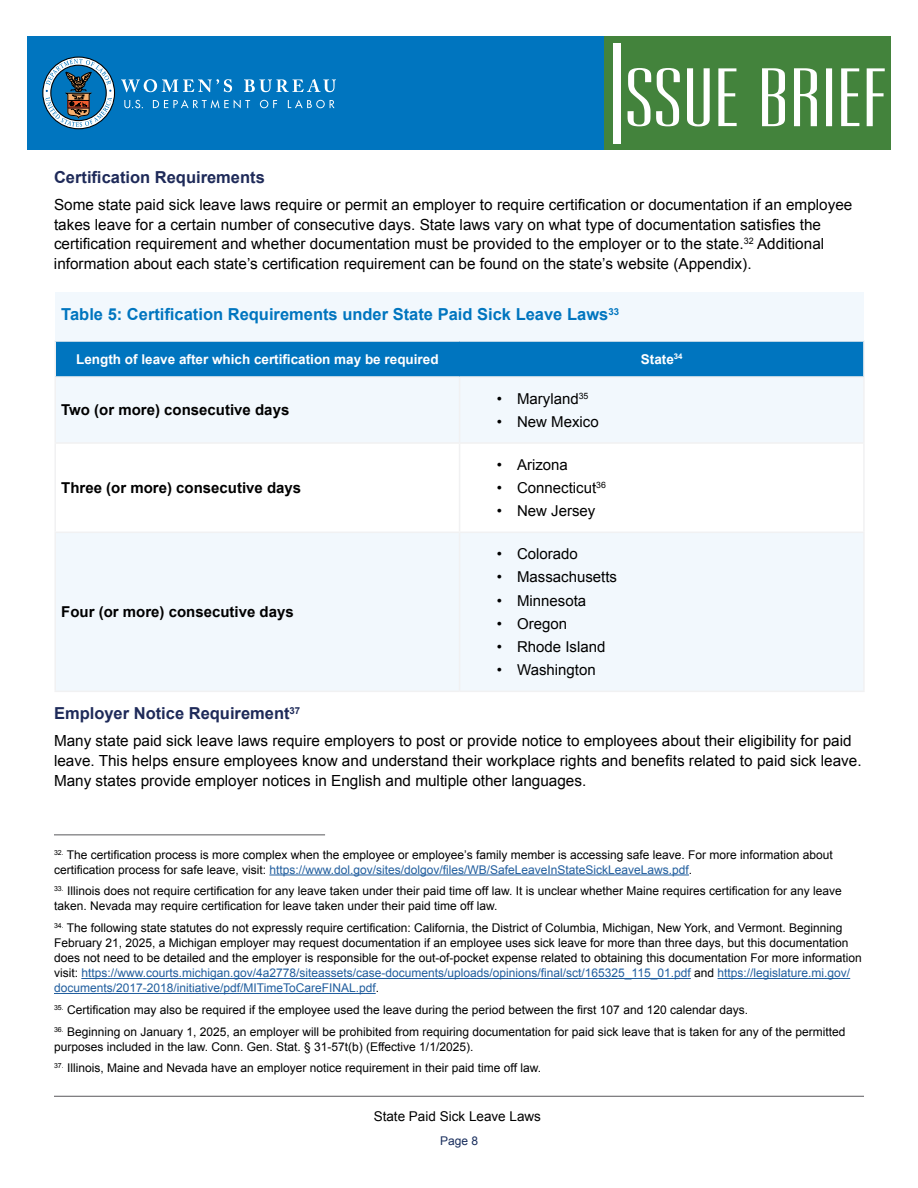
<style>
.page{position:relative;width:918px;height:1188px;background:#fff}
.page>*{position:absolute;margin:0;border:0;box-sizing:border-box;transform-origin:0 0}
.t1{font:700 16.5px "Arial";color:#0075bf}
.t2{font:700 16.5px "Arial";color:#1e2a59}
.t3{font:15.3px/19.8px "Arial";color:#000}
.t4{font:15px "Arial";color:#000}
.t5{font:700 15px "Arial";color:#000}
.t6{font:700 13.5px "Arial";color:#fff}
.t7{font:13.5px "Arial";color:#000}
.t8{font:12px/15px "Arial";color:#000}
.t9{font:12px "Arial";color:#192e5d}
.s1{color:#215e9e}
</style>
<div class="page">
<hr style="left:54px;top:1096px;width:810px;height:1px;background:#59585b">
<div style="left:597px;top:36px;width:294px;height:114px;background:#43833c"></div>
<div style="left:27px;top:36px;width:576px;height:114px;background:#0075bf"></div>
<svg style="left:121px;top:79px;width:215px;height:30px"></svg>
<div style="left:42px;top:57px;width:73px;height:72px;border:1px solid #000;border-radius:50%"></div>
<svg style="left:46px;top:59px;width:66px;height:68px"></svg>
<svg style="left:762px;top:68px;width:123px;height:58px"></svg>
<svg style="left:628px;top:68px;width:109px;height:58px"></svg>
<div style="left:613px;top:43px;width:8px;height:101px;background:#fff"></div>
<hr style="left:269px;top:875px;width:420px;height:1px;background:#215e9e">
<hr style="left:81px;top:978px;width:610px;height:1px;background:#215e9e">
<hr style="left:718px;top:978px;width:132px;height:1px;background:#215e9e">
<hr style="left:54px;top:993px;width:322px;height:1px;background:#215e9e">
<hr style="left:54px;top:834px;width:271px;height:1px;background:#59585b">
<div style="left:56px;top:342px;width:807px;height:34px;background:#0075bf"></div>
<div style="left:56px;top:378px;width:807px;height:313px;background:#f2f8fd"></div>
<svg style="left:56px;top:444px;width:807px;height:88px"></svg>
<hr style="left:54px;top:340px;width:406px;height:2px;background:#f1f1f2">
<hr style="left:54px;top:342px;width:2px;height:34px;background:#f1f1f2">
<hr style="left:460px;top:340px;width:405px;height:2px;background:#f1f1f2">
<hr style="left:863px;top:342px;width:2px;height:34px;background:#f1f1f2">
<hr style="left:54px;top:376px;width:406px;height:2px;background:#f1f1f2">
<hr style="left:460px;top:376px;width:405px;height:2px;background:#f1f1f2">
<hr style="left:54px;top:378px;width:2px;height:64px;background:#f1f1f2">
<hr style="left:459px;top:378px;width:1px;height:64px;background:#f1f1f2">
<hr style="left:863px;top:378px;width:2px;height:64px;background:#f1f1f2">
<hr style="left:54px;top:442px;width:406px;height:2px;background:#f1f1f2">
<hr style="left:54px;top:444px;width:2px;height:88px;background:#f1f1f2">
<hr style="left:460px;top:442px;width:405px;height:2px;background:#f1f1f2">
<hr style="left:459px;top:444px;width:1px;height:88px;background:#f1f1f2">
<hr style="left:863px;top:444px;width:2px;height:88px;background:#f1f1f2">
<hr style="left:54px;top:532px;width:406px;height:1px;background:#f1f1f2">
<hr style="left:54px;top:533px;width:2px;height:158px;background:#f1f1f2">
<hr style="left:460px;top:532px;width:405px;height:1px;background:#f1f1f2">
<hr style="left:459px;top:533px;width:1px;height:158px;background:#f1f1f2">
<hr style="left:863px;top:533px;width:2px;height:158px;background:#f1f1f2">
<hr style="left:54px;top:691px;width:406px;height:1px;background:#f1f1f2">
<hr style="left:460px;top:691px;width:405px;height:1px;background:#f1f1f2">
<div style="left:55px;top:292px;width:809px;height:49px;background:#f2f8fd"></div>
<h2 class="t2" style="left:54px;top:167px;width:212px">Certification Requirements</h2>
<p class="t3" style="left:54px;top:195px;width:800px">Some state paid sick leave laws require or permit an employer to require certification or documentation if an employee takes leave for a certain number of consecutive days. State laws vary on what type of documentation satisfies the certification requirement and whether documentation must be provided to the employer or to the state.<sup>32</sup> Additional information about each state’s certification requirement can be found on the state’s website (Appendix).</p>
<h3 class="t1" style="left:61px;top:304px;width:559px">Table 5: Certification Requirements under State Paid Sick Leave Laws<sup>33</sup></h3>
<p class="t6" style="left:76px;top:350px;width:364px">Length of leave after which certification may be required</p>
<p class="t6" style="left:641px;top:350px;width:43px">State<sup>34</sup></p>
<p class="t5" style="left:61px;top:400px;width:230px">Two (or more) consecutive days</p>
<p class="t4" style="left:497px;top:389px;width:93px">• Maryland<sup>35</sup></p>
<p class="t4" style="left:497px;top:412px;width:103px">• New Mexico</p>
<p class="t5" style="left:61px;top:478px;width:242px">Three (or more) consecutive days</p>
<p class="t5" style="left:61px;top:602px;width:234px">Four (or more) consecutive days</p>
<p class="t4" style="left:497px;top:455px;width:73px">• Arizona</p>
<p class="t4" style="left:497px;top:478px;width:111px">• Connecticut<sup>36</sup></p>
<p class="t4" style="left:497px;top:501px;width:100px">• New Jersey</p>
<p class="t4" style="left:497px;top:544px;width:83px">• Colorado</p>
<p class="t4" style="left:497px;top:567px;width:122px">• Massachusetts</p>
<p class="t4" style="left:497px;top:591px;width:91px">• Minnesota</p>
<p class="t4" style="left:497px;top:614px;width:72px">• Oregon</p>
<p class="t4" style="left:497px;top:637px;width:110px">• Rhode Island</p>
<p class="t4" style="left:497px;top:660px;width:100px">• Washington</p>
<h2 class="t2" style="left:54px;top:703px;width:248px">Employer Notice Requirement<sup>37</sup></h2>
<p class="t3" style="left:54px;top:731px;width:809px">Many state paid sick leave laws require employers to post or provide notice to employees about their eligibility for paid leave. This helps ensure employees know and understand their workplace rights and benefits related to paid sick leave.<br>Many states provide employer notices in English and multiple other languages.</p>
<p class="t8" style="left:54px;top:847px;width:780px"><sup>32.</sup> The certification process is more complex when the employee or employee’s family member is accessing safe leave. For more information about certification process for safe leave, visit: <span class="s1">https://www.dol.gov/sites/dolgov/files/WB/SafeLeaveInStateSickLeaveLaws.pdf</span>.</p>
<h3 class="t8" style="left:54px;top:884px;width:789px"><sup>33.</sup> Illinois does not require certification for any leave taken under their paid time off law. It is unclear whether Maine requires certification for any leave taken. Nevada may require certification for leave taken under their paid time off law.</h3>
<p class="t8" style="left:54px;top:921px;width:809px"><sup>34.</sup> The following state statutes do not expressly require certification: California, the District of Columbia, Michigan, New York, and Vermont. Beginning February 21, 2025, a Michigan employer may request documentation if an employee uses sick leave for more than three days, but this documentation does not need to be detailed and the employer is responsible for the out-of-pocket expense related to obtaining this documentation For more information visit: <span class="s1">https://www.courts.michigan.gov/4a2778/siteassets/case-documents/uploads/opinions/final/sct/165325_115_01.pdf</span> and <span class="s1">https://legislature.mi.gov/ documents/2017-2018/initiative/pdf/MITimeToCareFINAL.pdf</span>.</p>
<p class="t8" style="left:54px;top:1002px;width:696px"><sup>35.</sup> Certification may also be required if the employee used the leave during the period between the first 107 and 120 calendar days.</p>
<p class="t8" style="left:54px;top:1024px;width:793px"><sup>36.</sup> Beginning on January 1, 2025, an employer will be prohibited from requiring documentation for paid sick leave that is taken for any of the permitted purposes included in the law. Conn. Gen. Stat. § 31-57t(b) (Effective 1/1/2025).</p>
<h2 class="t8" style="left:54px;top:1061px;width:489px"><sup>37.</sup> Illinois, Maine and Nevada have an employer notice requirement in their paid time off law.</h2>
<p class="t7" style="left:374px;top:1107px;width:169px">State Paid Sick Leave Laws</p>
<p class="t9" style="left:440px;top:1133px;width:40px">Page 8</p>
</div>
